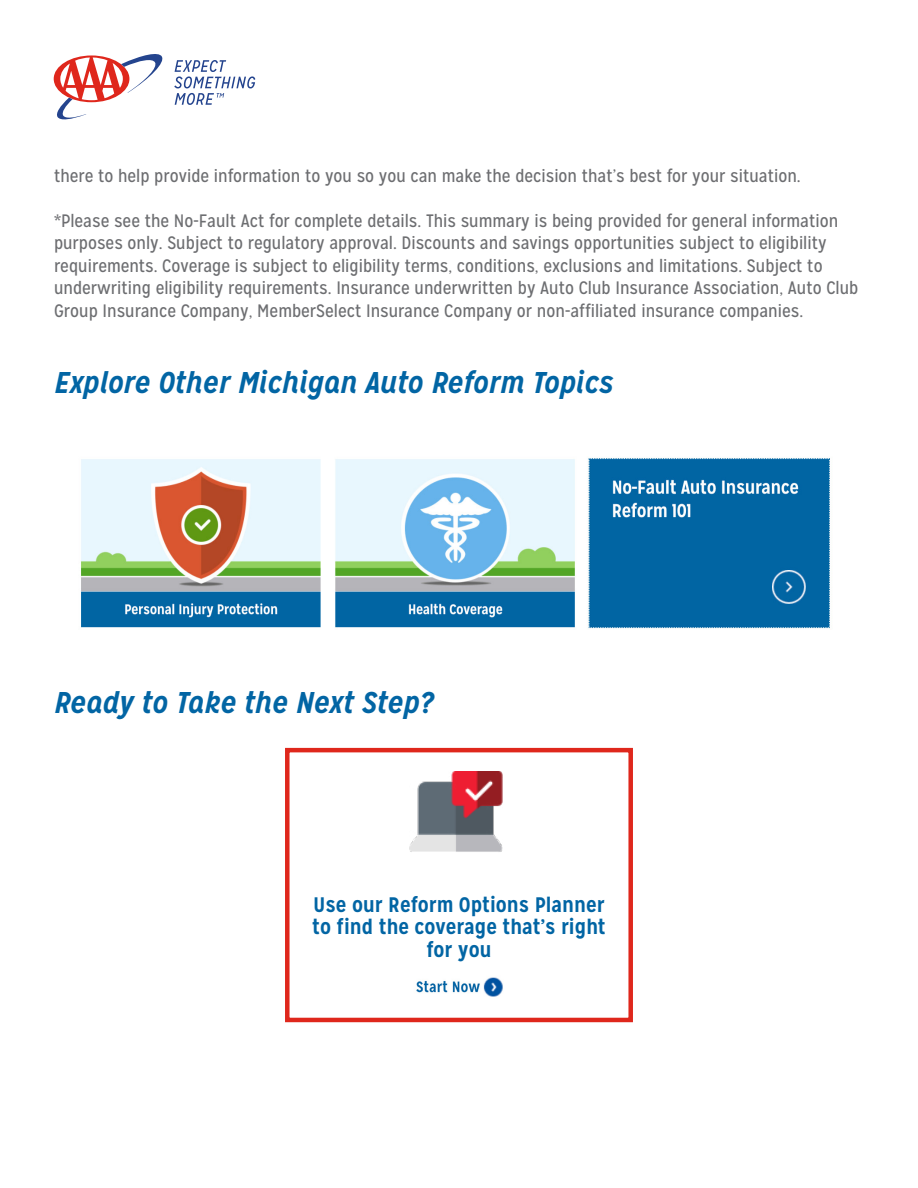
<style>
.page{position:relative;width:918px;height:1188px;background:#fff}
.page>*{position:absolute;margin:0;border:0;box-sizing:border-box;transform-origin:0 0}
.t1{font:italic 700 30px "Mission Gothic";color:#0265a4}
.t2{font:700 21px/22.5px "Mission Gothic";color:#0265a4;text-align:center}
.t3{font:18px/22.5px "Mission Gothic";color:#6d6e71}
</style>
<div class="page">
<svg style="left:54px;top:54px;width:109px;height:65px"></svg>
<svg style="left:174px;top:60px;width:81px;height:45px"></svg>
<img style="left:81px;top:458px;width:749px;height:171px">
<div style="left:285px;top:748px;width:348px;height:274px;border:4px solid #df271c"></div>
<img style="left:410px;top:772px;width:92px;height:80px">
<img style="left:416px;top:977px;width:87px;height:20px">
<p class="t3" style="left:54px;top:165px;width:748px">there to help provide information to you so you can make the decision that’s best for your situation.</p>
<p class="t3" style="left:54px;top:210px;width:806px">*Please see the No-Fault Act for complete details. This summary is being provided for general information purposes only. Subject to regulatory approval. Discounts and savings opportunities subject to eligibility requirements. Coverage is subject to eligibility terms, conditions, exclusions and limitations. Subject to underwriting eligibility requirements. Insurance underwritten by Auto Club Insurance Association, Auto Club Group Insurance Company, MemberSelect Insurance Company or non-affiliated insurance companies.</p>
<h1 class="t1" style="left:54px;top:364px;width:560px">Explore Other Michigan Auto Reform Topics</h1>
<h1 class="t1" style="left:54px;top:683px;width:381px">Ready to Take the Next Step?</h1>
<p class="t2" style="left:312px;top:893px;width:295px">Use our Reform Options Planner to find the coverage that’s right for you</p>
</div>
